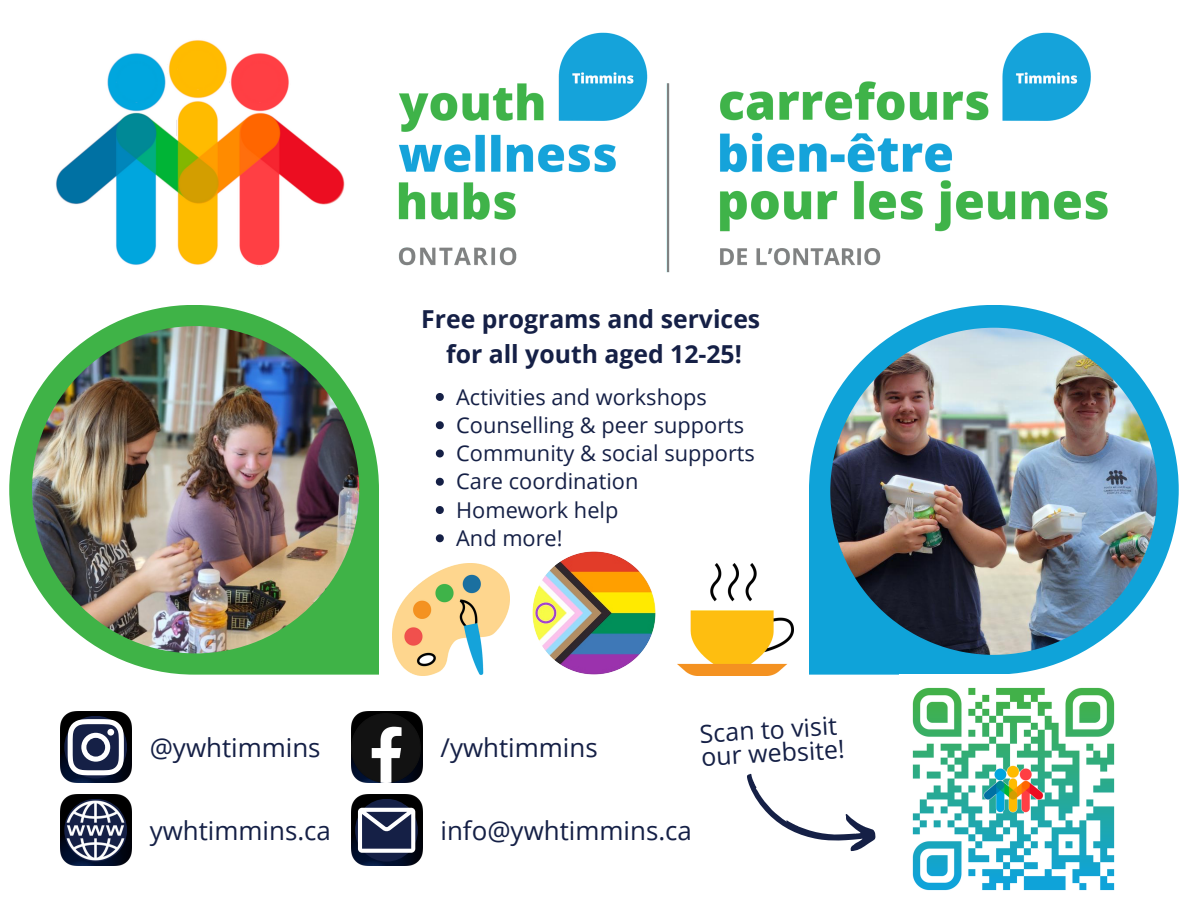
<style>
.page{position:relative;width:1188px;height:918px;background:#fff}
.page>*{position:absolute;margin:0;border:0;box-sizing:border-box;transform-origin:0 0}
.t1{font:25.95px "Open Sans";color:#152046}
.t2{font:24.9px/23.5px "Open Sans";color:#152046}
.t3{font:700 24.75px/34px "Open Sans";color:#152046;text-align:center}
.t4{font:21.75px/28.2px "Open Sans";color:#152046}
</style>
<div class="page">
<img style="left:56px;top:32px;width:1052px;height:241px">
<img style="left:60px;top:795px;width:71px;height:71px">
<img style="left:64px;top:799px;width:64px;height:64px">
<img style="left:351px;top:795px;width:71px;height:71px">
<svg style="left:355px;top:799px;width:63px;height:63px"></svg>
<svg style="left:358px;top:808px;width:57px;height:45px"></svg>
<img style="left:60px;top:712px;width:71px;height:71px">
<svg style="left:64px;top:716px;width:63px;height:63px"></svg>
<svg style="left:68px;top:719px;width:56px;height:56px"></svg>
<div style="left:107px;top:729px;width:7px;height:7px;background:#fff;border-radius:50%"></div>
<img style="left:359px;top:712px;width:63px;height:63px">
<img style="left:351px;top:713px;width:70px;height:70px">
<svg style="left:809px;top:305px;width:370px;height:370px"></svg>
<img style="left:830px;top:328px;width:327px;height:327px">
<svg style="left:9px;top:305px;width:370px;height:370px;fill:#3fb347"></svg>
<img style="left:32px;top:326px;width:327px;height:327px;border-radius:50%">
<img style="left:532px;top:551px;width:124px;height:124px;border-radius:50%">
<img style="left:678px;top:564px;width:115px;height:111px">
<img style="left:393px;top:564px;width:117px;height:111px">
<svg style="left:436px;top:393px;width:8px;height:8px"></svg>
<svg style="left:436px;top:421px;width:8px;height:8px"></svg>
<svg style="left:436px;top:450px;width:8px;height:7px"></svg>
<svg style="left:436px;top:478px;width:8px;height:8px"></svg>
<svg style="left:436px;top:506px;width:8px;height:8px"></svg>
<svg style="left:436px;top:534px;width:8px;height:8px"></svg>
<img style="left:912px;top:687px;width:203px;height:204px">
<svg style="left:747px;top:773px;width:129px;height:79px"></svg>
<p class="t3" style="left:421px;top:302px;width:341px">Free programs and services for all youth aged 12-25!</p>
<p class="t4" style="left:456px;top:382px;width:300px">Activities and workshops<br>Counselling &amp; peer supports<br>Community &amp; social supports<br>Care coordination<br>Homework help<br>And more!</p>
<p class="t1" style="left:150px;top:729px;width:173px">@ywhtimmins</p>
<p class="t1" style="left:441px;top:729px;width:159px">/ywhtimmins</p>
<p class="t2" style="left:699px;top:721px;width:145px;rotate:-3deg">Scan to visit our website!</p>
<p class="t1" style="left:150px;top:812px;width:183px">ywhtimmins.ca</p>
<p class="t1" style="left:441px;top:812px;width:253px">info@ywhtimmins.ca</p>
</div>
